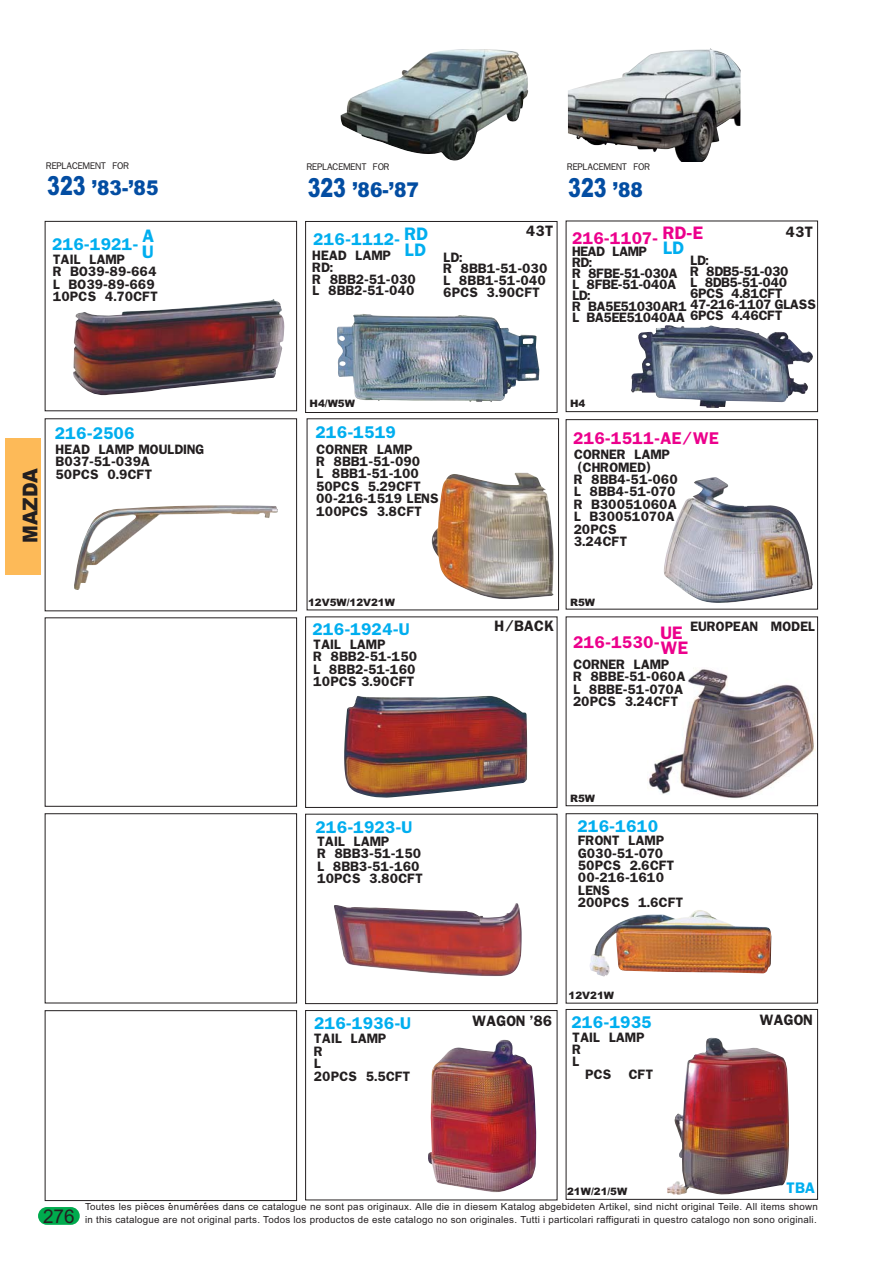
<style>
.page{position:relative;width:893px;height:1263px;background:#fff}
.page>*{position:absolute;margin:0;border:0;box-sizing:border-box;transform-origin:0 0}
.t1{font:900 26.25px "Arial";color:#034da2;scale:.73 1}
.t2{font:900 20.4px "Arial";color:#034da2;scale:.92 1}
.t3{font:900 20.4px "Arial";color:#231f20;scale:.92 1}
.t4{font:18.9px "Arial";color:#231f20}
.t5{font:15.45px/15.5px "Franklin Demi";color:#ec008c}
.t6{font:15.45px/15.5px "Franklin Demi";color:#00aeef}
.t7{font:14.55px "Franklin Demi";color:#00aeef}
.t8{font:14.55px "Franklin Demi";color:#ec008c}
.t9{font:13.2px "Franklin Demi";color:#00aeef}
.t10{font:12.9px "Franklin Demi";color:#231f20}
.t11{font:11.7px/12.5px "Franklin Demi";color:#231f20}
.t12{font:11.7px/10.9px "Franklin Demi";letter-spacing:-.035em;color:#231f20}
.t13{font:900 10.2px "Arial";color:#231f20}
.t14{font:9.75px/13.2px "Arial";letter-spacing:.025em;color:#231f20}
.t15{font:8.25px "Franklin";color:#231f20}
.s1{font-size:26.25px}
.s2{font-size:20.4px}
</style>
<div class="page">
<img style="left:74px;top:505px;width:204px;height:85px">
<img style="left:73px;top:299px;width:211px;height:96px">
<div style="left:45px;top:221px;width:252px;height:190px;border:1px solid #231f20"></div>
<svg style="left:44px;top:617px;width:253px;height:584px"></svg>
<img style="left:334px;top:903px;width:187px;height:73px">
<div style="left:305px;top:814px;width:252px;height:190px;border:1px solid #231f20"></div>
<img style="left:344px;top:696px;width:183px;height:102px">
<div style="left:305px;top:617px;width:252px;height:191px;border:1px solid #231f20"></div>
<img style="left:431px;top:473px;width:123px;height:126px">
<img style="left:337px;top:314px;width:202px;height:88px">
<div style="left:305px;top:221px;width:252px;height:192px;border:1px solid #231f20"></div>
<img style="left:428px;top:1040px;width:108px;height:152px">
<div style="left:305px;top:1010px;width:252px;height:190px;border:1px solid #231f20"></div>
<img style="left:649px;top:668px;width:166px;height:130px">
<div style="left:566px;top:617px;width:252px;height:189px;border:1px solid #231f20"></div>
<img style="left:664px;top:477px;width:149px;height:126px">
<div style="left:566px;top:419px;width:252px;height:191px;border:1px solid #231f20"></div>
<img style="left:631px;top:325px;width:182px;height:83px">
<div style="left:566px;top:221px;width:252px;height:191px;border:1px solid #231f20"></div>
<img style="left:568px;top:48px;width:172px;height:114px">
<img style="left:667px;top:1038px;width:122px;height:157px">
<div style="left:566px;top:1009px;width:252px;height:191px;border:1px solid #231f20"></div>
<img style="left:590px;top:910px;width:181px;height:66px">
<div style="left:566px;top:813px;width:252px;height:191px;border:1px solid #231f20"></div>
<img style="left:340px;top:49px;width:188px;height:112px">
<div style="left:38px;top:1207px;width:42px;height:18px;background:#00ab4e;border-radius:9px"></div>
<div style="left:5px;top:438px;width:36px;height:137px;background:#fdba58"></div>
<p class="t15" style="left:46px;top:162px;width:84px">REPLACEMENT FOR</p>
<h2 class="t2" style="left:47px;top:176px;width:122px"><span class="s1">323</span> ’83-’85</h2>
<p class="t7" style="left:52px;top:239px;width:88px">216-1921-</p>
<h3 class="t6" style="left:142px;top:230px;width:14px">A<br>U</h3>
<p class="t11" style="left:53px;top:255px;width:107px">TAIL LAMP<br>R BO39-89-664<br>L BO39-89-669<br>10PCS 4.70CFT</p>
<h2 class="t3" style="left:19px;top:543px;width:82px;rotate:-90deg">MAZDA</h2>
<p class="t7" style="left:55px;top:427px;width:81px">216-2506</p>
<p class="t11" style="left:56px;top:445px;width:150px">HEAD LAMP MOULDING<br>B037-51-039A<br>50PCS 0.9CFT</p>
<p class="t15" style="left:307px;top:164px;width:84px">REPLACEMENT FOR</p>
<p class="t15" style="left:567px;top:163px;width:84px">REPLACEMENT FOR</p>
<h2 class="t2" style="left:308px;top:178px;width:122px"><span class="s1">323</span> ’86-’87</h2>
<p class="t7" style="left:313px;top:234px;width:116px">216-1112- <sup>RD</sup></p>
<p class="t11" style="left:312px;top:251px;width:115px;line-height:11.7px">HEAD LAMP <sup>LD<br></sup>RD:<br>R 8BB2-51-030<br>L 8BB2-51-040</p>
<p class="t10" style="left:526px;top:226px;width:29px">43T</p>
<p class="t11" style="left:443px;top:252px;width:106px;line-height:11.7px">LD:<br>R 8BB1-51-030<br>L 8BB1-51-040<br>6PCS 3.90CFT</p>
<h1 class="t1" style="left:568px;top:173px;width:104px">323 <span class="s2">’88</span></h1>
<p class="t8" style="left:572px;top:232px;width:132px">216-1107- <sup>RD-E</sup></p>
<p class="t12" style="left:572px;top:248px;width:116px">HEAD LAMP <sup>LD<br></sup>RD:<br>R 8FBE-51-030A<br>L 8FBE-51-040A<br>LD:<br>R BA5E51030AR1<br>L BA5EE51040AA</p>
<p class="t10" style="left:785px;top:226px;width:29px">43T</p>
<p class="t12" style="left:690px;top:256px;width:127px">LD:<br>R 8DB5-51-030<br>L 8DB5-51-040<br>6PCS 4.81CFT<br>47-216-1107 GLASS<br>6PCS 4.46CFT</p>
<p class="t13" style="left:310px;top:398px;width:47px">H4/W5W</p>
<p class="t13" style="left:570px;top:398px;width:17px">H4</p>
<p class="t7" style="left:315px;top:426px;width:82px">216-1519</p>
<p class="t11" style="left:316px;top:444px;width:124px">CORNER LAMP<br>R 8BB1-51-090<br>L 8BB1-51-100<br>50PCS 5.29CFT<br>00-216-1519 LENS<br>100PCS 3.8CFT</p>
<p class="t8" style="left:573px;top:432px;width:147px">216-1511-AE/WE</p>
<p class="t11" style="left:574px;top:450px;width:98px">CORNER LAMP</p>
<p class="t11" style="left:578px;top:462px;width:74px">(CHROMED)</p>
<p class="t11" style="left:574px;top:474px;width:106px">R 8BB4-51-060</p>
<p class="t11" style="left:574px;top:487px;width:103px">L 8BB4-51-070</p>
<p class="t11" style="left:574px;top:499px;width:105px">R B30051060A</p>
<p class="t11" style="left:574px;top:512px;width:102px">L B30051070A</p>
<p class="t11" style="left:574px;top:524px;width:45px">20PCS</p>
<p class="t11" style="left:574px;top:536px;width:55px">3.24CFT</p>
<p class="t13" style="left:308px;top:597px;width:88px">12V5W/12V21W</p>
<p class="t13" style="left:570px;top:596px;width:26px">R5W</p>
<p class="t7" style="left:312px;top:623px;width:98px">216-1924-U</p>
<p class="t11" style="left:313px;top:639px;width:105px">TAIL LAMP<br>R 8BB2-51-150<br>L 8BB2-51-160<br>10PCS 3.90CFT</p>
<p class="t10" style="left:494px;top:621px;width:61px">H/BACK</p>
<p class="t11" style="left:690px;top:622px;width:126px">EUROPEAN MODEL</p>
<h3 class="t5" style="left:660px;top:627px;width:29px">UE<br>WE</h3>
<p class="t8" style="left:573px;top:636px;width:88px">216-1530-</p>
<p class="t11" style="left:573px;top:659px;width:114px">CORNER LAMP<br>R 8BBE-51-060A<br>L 8BBE-51-070A<br>20PCS 3.24CFT</p>
<p class="t7" style="left:315px;top:821px;width:98px">216-1923-U</p>
<p class="t11" style="left:317px;top:836px;width:107px">TAIL LAMP<br>R 8BB3-51-150<br>L 8BB3-51-160<br>10PCS 3.80CFT</p>
<p class="t7" style="left:314px;top:1017px;width:98px">216-1936-U</p>
<p class="t11" style="left:314px;top:1034px;width:98px">TAIL LAMP<br>R<br>L<br>20PCS 5.5CFT</p>
<p class="t13" style="left:570px;top:793px;width:26px">R5W</p>
<p class="t7" style="left:577px;top:820px;width:82px">216-1610</p>
<p class="t11" style="left:578px;top:836px;width:107px">FRONT LAMP<br>G030-51-070<br>50PCS 2.6CFT<br>00-216-1610<br>LENS<br>200PCS 1.6CFT</p>
<p class="t10" style="left:472px;top:1016px;width:82px">WAGON ’86</p>
<p class="t13" style="left:569px;top:989px;width:47px">12V21W</p>
<p class="t7" style="left:571px;top:1016px;width:82px">216-1935</p>
<p class="t11" style="left:572px;top:1032px;width:74px">TAIL LAMP</p>
<p class="t11" style="left:572px;top:1045px;width:10px">R</p>
<p class="t11" style="left:572px;top:1057px;width:9px">L</p>
<p class="t11" style="left:585px;top:1069px;width:28px">PCS</p>
<p class="t11" style="left:628px;top:1069px;width:26px">CFT</p>
<p class="t10" style="left:759px;top:1014px;width:55px">WAGON</p>
<p class="t13" style="left:567px;top:1186px;width:62px">21W/21/5W</p>
<p class="t9" style="left:786px;top:1183px;width:31px">TBA</p>
<h3 class="t4" style="left:43px;top:1209px;width:33px">276</h3>
<p class="t14" style="left:85px;top:1201px;width:734px">Toutes les pieces enumerees dans ce catalogue ne sont pas originaux. Alle die in diesem Katalog abgebideten Artikel, sind nicht original Teile. All items shown in this catalogue are not original parts. Todos los productos de este catalogo no son originales. Tutti i particolari raffigurati in questro catalogo non sono originali.</p>
</div>
